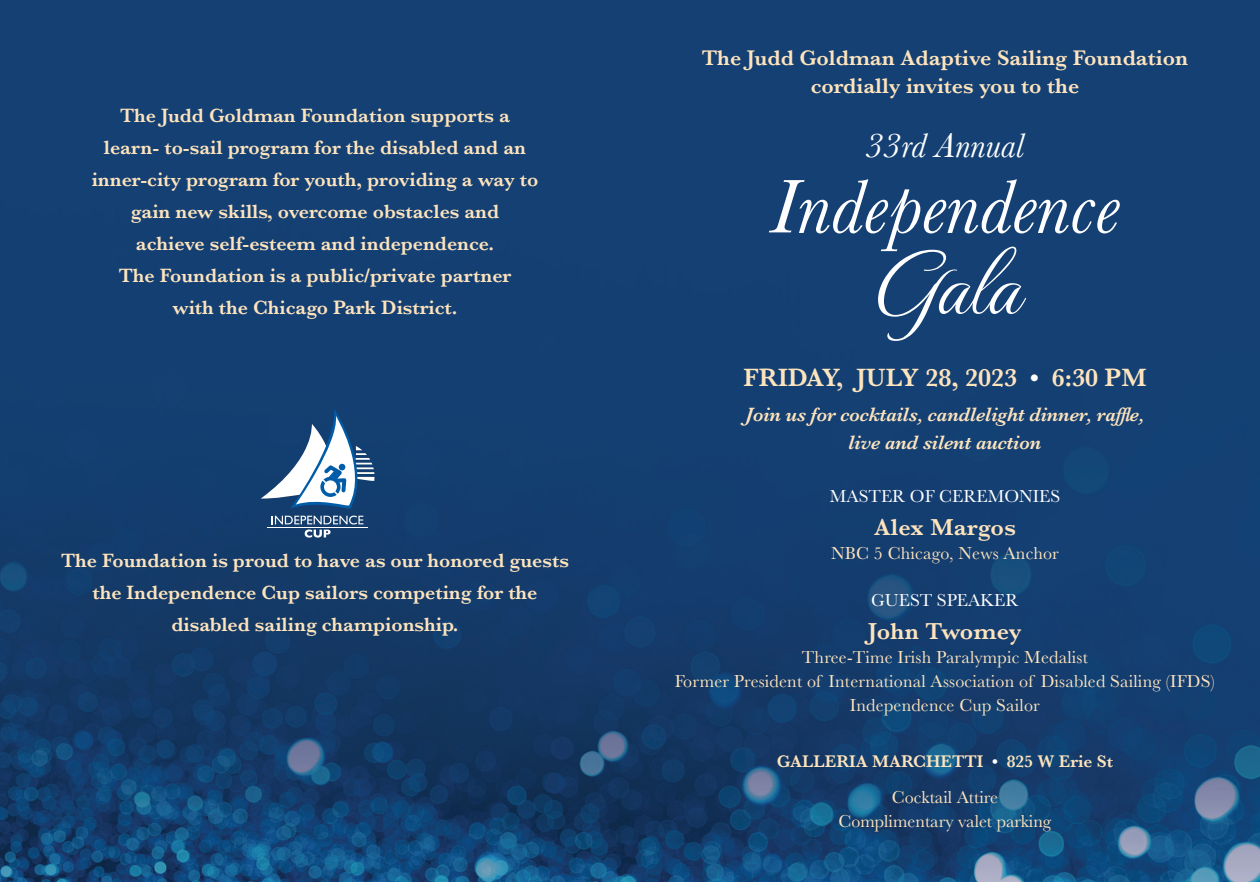
<style>
.page{position:relative;width:1260px;height:882px;background:#fff}
.page>*{position:absolute;margin:0;border:0;box-sizing:border-box;transform-origin:0 0}
.t1{font:92px "Monte Carlo";color:#fff}
.t2{font:italic 79px "Baskerville";color:#fff}
.t3{font:italic 35.6px "Baskerville";color:#fff}
.t4{font:600 26px "Baskerville";color:#fee4bd}
.t5{font:600 24px "Baskerville";letter-spacing:.01em;color:#fee4bd}
.t6{font:600 22px "Baskerville";color:#fee4bd}
.t7{font:600 20px/32px "Baskerville";color:#fee4bd;text-align:center}
.t8{font:italic 600 20px "Baskerville";letter-spacing:-.01em;color:#fee4bd}
.t9{font:18px "Baskerville";letter-spacing:.01em;color:#fee4bd}
.t10{font:18px "Baskerville";color:#fff}
.t11{font:600 17.6px "Baskerville";color:#fee4bd}
.s1{color:#fff}
</style>
<div class="page">
<img style="left:0;top:0;width:1260px;height:882px">
<svg style="left:261px;top:409px;width:113px;height:101px"></svg>
<svg style="left:305px;top:530px;width:26px;height:8px"></svg>
<svg style="left:272px;top:516px;width:91px;height:8px"></svg>
<hr style="left:267px;top:527px;width:101px;height:1px;background:#fff">
<p class="t7" style="left:92px;top:99px;width:448px">The Judd Goldman Foundation supports a learn- to-sail program for the disabled and an inner-city program for youth, providing a way to gain new skills, overcome obstacles and<br>achieve self-esteem and independence.<br>The Foundation is a public/private partner<br>with the Chicago Park District.</p>
<p class="t7" style="left:61px;top:544px;width:509px">The Foundation is proud to have as our honored guests the Independence Cup sailors competing for the disabled sailing championship.</p>
<p class="t6" style="left:702px;top:42px;width:488px">The Judd Goldman Adaptive Sailing Foundation</p>
<p class="t6" style="left:811px;top:70px;width:270px">cordially invites you to the</p>
<p class="t3" style="left:866px;top:122px;width:160px">33rd Annual</p>
<p class="t2" style="left:770px;top:154px;width:351px">Independence</p>
<p class="t1" style="left:875px;top:228px;width:145px">Gala</p>
<p class="t4" style="left:743px;top:359px;width:405px">FRIDAY, JULY 28, 2023 <span class="s1">•</span> 6:30 PM</p>
<p class="t8" style="left:746px;top:401px;width:400px">Join us for cocktails, candlelight dinner, raffle,</p>
<p class="t8" style="left:849px;top:429px;width:194px">live and silent auction</p>
<p class="t10" style="left:830px;top:485px;width:232px">MASTER OF CEREMONIES</p>
<p class="t5" style="left:874px;top:510px;width:143px">Alex Margos</p>
<p class="t9" style="left:831px;top:541px;width:229px">NBC 5 Chicago, News Anchor</p>
<p class="t10" style="left:871px;top:589px;width:149px">GUEST SPEAKER</p>
<p class="t5" style="left:868px;top:614px;width:155px">John Twomey</p>
<p class="t9" style="left:802px;top:646px;width:288px">Three-Time Irish Paralympic Medalist</p>
<p class="t9" style="left:675px;top:670px;width:542px">Former President of International Association of Disabled Sailing (IFDS)</p>
<p class="t9" style="left:850px;top:694px;width:191px">Independence Cup Sailor</p>
<p class="t11" style="left:777px;top:749px;width:338px">GALLERIA MARCHETTI <span class="s1">•</span> 825 W Erie St</p>
<p class="t9" style="left:892px;top:785px;width:108px">Cocktail Attire</p>
<p class="t9" style="left:839px;top:809px;width:214px">Complimentary valet parking</p>
</div>
